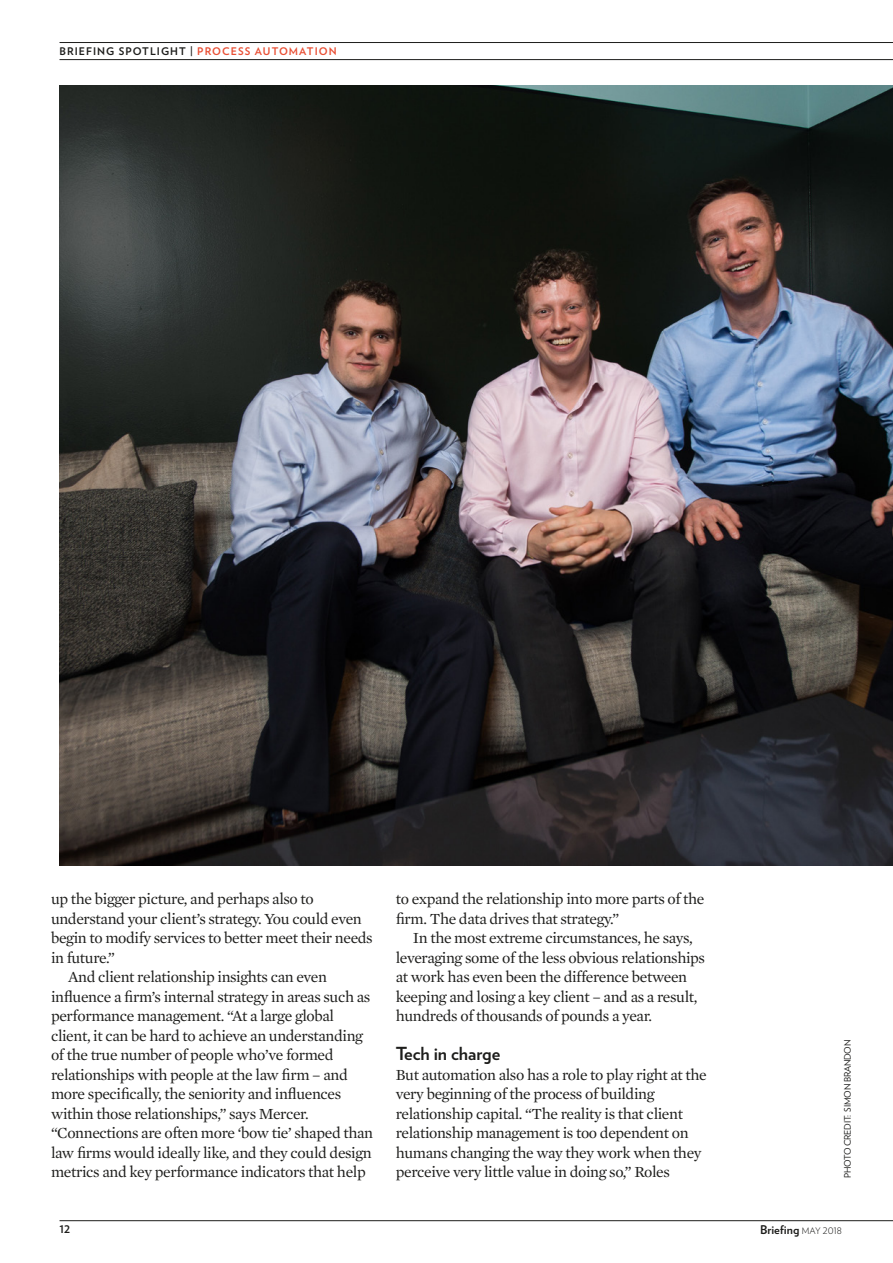
<style>
.page{position:relative;width:893px;height:1263px;background:#fff}
.page>*{position:absolute;margin:0;border:0;box-sizing:border-box;transform-origin:0 0}
.Crosshead{font:700 18px "Verlag";color:#1d1d1b}
.Body_copy_with_i{font:15.75px/19.5px "Mercury Text G1";letter-spacing:-.025em;color:#1d1d1b}
.BodyCopy_NO_inde{font:15.75px/19.5px "Mercury Text G1";letter-spacing:-.025em;color:#1d1d1b}
.t1{font:700 12px "Verlag";color:#1d1d1b}
.t2{font:700 10.5px "Verlag";letter-spacing:.1em;color:#1d1d1b}
.Boxout_head{font:9px "Verlag";letter-spacing:-.025em;color:#1d1d1b}
.s1{color:#e94f34}
.s2{font-weight:300;font-size:9px}
</style>
<div class="page">
<hr style="left:60px;top:59px;width:833px;height:1px;background:#1d1d1b">
<hr style="left:60px;top:1220px;width:833px;height:1px;background:#1d1d1b">
<hr style="left:60px;top:42px;width:833px;height:1px;background:#1d1d1b">
<img style="left:60px;top:85px;width:833px;height:780px">
<p class="t2" style="left:60px;top:43px;width:279px">BRIEFING SPOTLIGHT | <span class="s1">PROCESS AUTOMATION</span></p>
<p class="Body_copy_with_i" style="left:51px;top:889px;width:323px">up the bigger picture, and perhaps also to understand your client’s strategy. You could even begin to modify services to better meet their needs in future.”</p>
<p class="Body_copy_with_i" style="left:51px;top:967px;width:324px;text-indent:17px">And client relationship insights can even influence a firm’s internal strategy in areas such as performance management. “At a large global client, it can be hard to achieve an understanding of the true number of people who’ve formed relationships with people at the law firm – and more specifically, the seniority and influences within those relationships,” says Mercer. “Connections are often more ‘bow tie’ shaped than law firms would ideally like, and they could design metrics and key performance indicators that help</p>
<p class="Body_copy_with_i" style="left:396px;top:889px;width:310px">to expand the relationship into more parts of the firm. The data drives that strategy.”</p>
<p class="Body_copy_with_i" style="left:396px;top:928px;width:311px;text-indent:17px">In the most extreme circumstances, he says, leveraging some of the less obvious relationships at work has even been the difference between keeping and losing a key client – and as a result, hundreds of thousands of pounds a year.</p>
<p class="Crosshead" style="left:396px;top:1039px;width:106px">Tech in charge</p>
<p class="BodyCopy_NO_inde" style="left:396px;top:1065px;width:313px">But automation also has a role to play right at the very beginning of the process of building relationship capital. “The reality is that client relationship management is too dependent on humans changing the way they work when they perceive very little value in doing so,” Roles</p>
<p class="Boxout_head" style="left:841px;top:1178px;width:140px;rotate:-90deg">PHOTO CREDIT: SIMON BRANDON</p>
<p class="t2" style="left:60px;top:1220px;width:12px">12</p>
<p class="t1" style="left:760px;top:1220px;width:83px">Briefing <span class="s2">MAY 2018</span></p>
</div>
